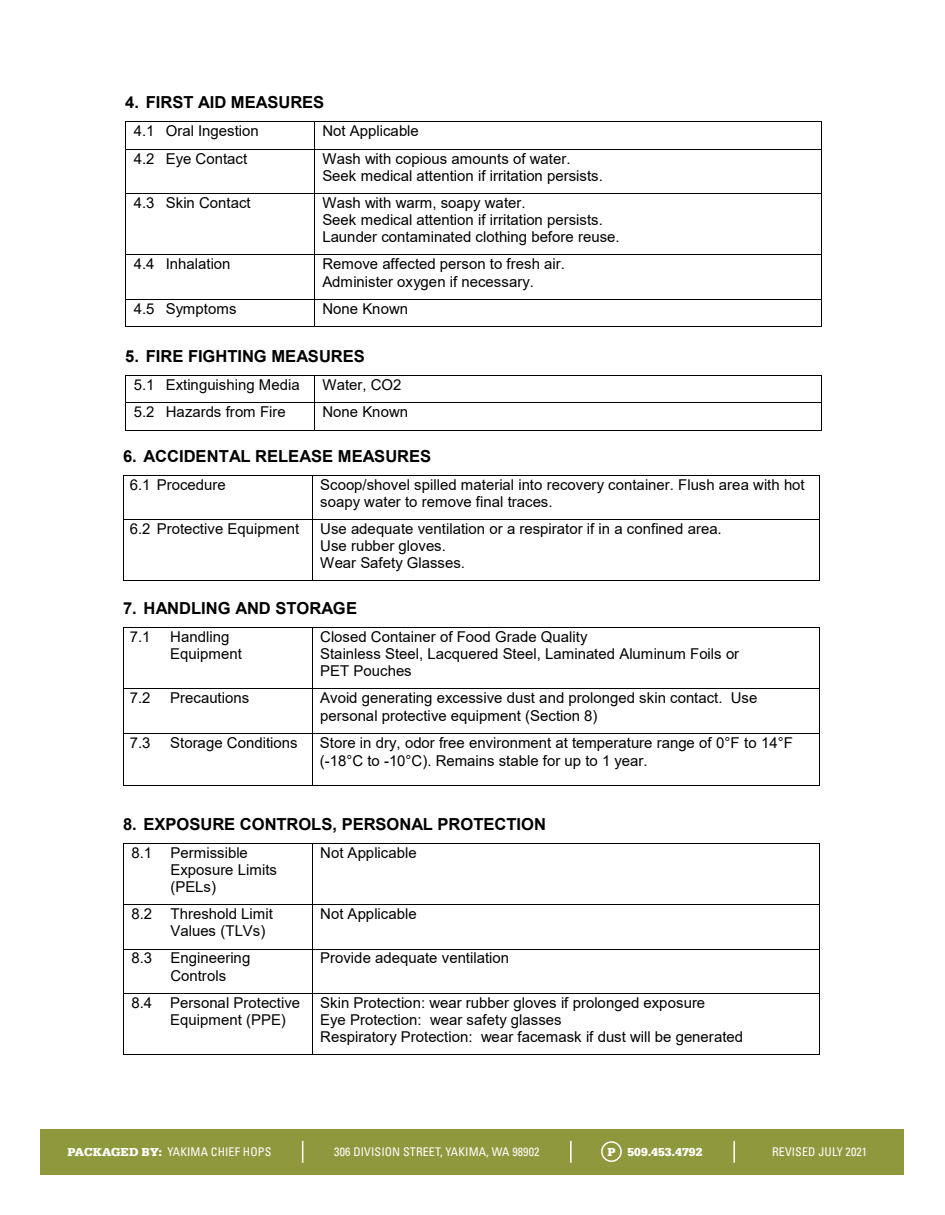
<style>
.page{position:relative;width:945px;height:1215px;background:#fff}
.page>*{position:absolute;margin:0;border:0;box-sizing:border-box;transform-origin:0 0}
.t1{font:700 16.5px "Arial";letter-spacing:-.005em;color:#000}
.t2{font:15px/17.2px "Arial";color:#000}
.t3{font:condensed 12px "Univers LT Pro";letter-spacing:.01em;color:#fff}
.t4{font:700 12px "Egyptienne URW";letter-spacing:.01em;color:#fff}
.s1{font-style:inherit}
.s2{font-family:"Egyptienne URW";font-weight:700;font-stretch:normal}
</style>
<div class="page">
<div style="left:40px;top:1129px;width:864px;height:45px;background:#8e993d"></div>
<div style="left:601px;top:1141px;width:21px;height:21px;border:2px solid #fff;border-radius:50%"></div>
<svg style="left:302px;top:1141px;width:1px;height:22px"></svg>
<hr style="left:570px;top:1141px;width:2px;height:22px;background:#fff">
<hr style="left:733px;top:1141px;width:2px;height:22px;background:#fff">
<hr style="left:124px;top:475px;width:188px;height:1px;background:#000">
<hr style="left:313px;top:475px;width:506px;height:1px;background:#000">
<hr style="left:123px;top:476px;width:1px;height:43px;background:#000">
<hr style="left:312px;top:476px;width:1px;height:43px;background:#000">
<hr style="left:819px;top:476px;width:1px;height:43px;background:#000">
<hr style="left:124px;top:519px;width:188px;height:1px;background:#000">
<hr style="left:313px;top:519px;width:506px;height:1px;background:#000">
<hr style="left:123px;top:520px;width:1px;height:61px;background:#000">
<hr style="left:124px;top:581px;width:188px;height:1px;background:#000">
<hr style="left:312px;top:520px;width:1px;height:61px;background:#000">
<hr style="left:313px;top:581px;width:506px;height:1px;background:#000">
<hr style="left:819px;top:520px;width:1px;height:61px;background:#000">
<hr style="left:124px;top:627px;width:188px;height:1px;background:#000">
<hr style="left:313px;top:627px;width:506px;height:1px;background:#000">
<hr style="left:123px;top:628px;width:1px;height:61px;background:#000">
<hr style="left:312px;top:628px;width:1px;height:61px;background:#000">
<hr style="left:819px;top:628px;width:1px;height:61px;background:#000">
<hr style="left:124px;top:689px;width:188px;height:1px;background:#000">
<hr style="left:313px;top:689px;width:506px;height:1px;background:#000">
<hr style="left:123px;top:689px;width:1px;height:44px;background:#000">
<hr style="left:312px;top:689px;width:1px;height:44px;background:#000">
<hr style="left:819px;top:689px;width:1px;height:44px;background:#000">
<hr style="left:124px;top:733px;width:188px;height:1px;background:#000">
<hr style="left:313px;top:733px;width:506px;height:1px;background:#000">
<hr style="left:123px;top:734px;width:1px;height:51px;background:#000">
<hr style="left:124px;top:785px;width:188px;height:1px;background:#000">
<hr style="left:312px;top:734px;width:1px;height:51px;background:#000">
<hr style="left:313px;top:785px;width:506px;height:1px;background:#000">
<hr style="left:819px;top:734px;width:1px;height:51px;background:#000">
<hr style="left:124px;top:843px;width:188px;height:1px;background:#000">
<hr style="left:313px;top:843px;width:506px;height:1px;background:#000">
<hr style="left:123px;top:844px;width:1px;height:60px;background:#000">
<hr style="left:312px;top:844px;width:1px;height:60px;background:#000">
<hr style="left:819px;top:844px;width:1px;height:60px;background:#000">
<hr style="left:124px;top:904px;width:188px;height:1px;background:#000">
<hr style="left:313px;top:904px;width:506px;height:1px;background:#000">
<hr style="left:123px;top:905px;width:1px;height:44px;background:#000">
<hr style="left:312px;top:905px;width:1px;height:44px;background:#000">
<hr style="left:819px;top:905px;width:1px;height:44px;background:#000">
<hr style="left:124px;top:949px;width:188px;height:1px;background:#000">
<hr style="left:313px;top:949px;width:506px;height:1px;background:#000">
<hr style="left:123px;top:949px;width:1px;height:44px;background:#000">
<hr style="left:312px;top:949px;width:1px;height:44px;background:#000">
<hr style="left:819px;top:949px;width:1px;height:44px;background:#000">
<hr style="left:124px;top:993px;width:188px;height:1px;background:#000">
<hr style="left:313px;top:993px;width:506px;height:1px;background:#000">
<hr style="left:123px;top:994px;width:1px;height:61px;background:#000">
<hr style="left:124px;top:1055px;width:188px;height:1px;background:#000">
<hr style="left:312px;top:994px;width:1px;height:61px;background:#000">
<hr style="left:313px;top:1055px;width:506px;height:1px;background:#000">
<hr style="left:819px;top:994px;width:1px;height:61px;background:#000">
<hr style="left:126px;top:121px;width:188px;height:1px;background:#000">
<hr style="left:315px;top:121px;width:506px;height:1px;background:#000">
<svg style="left:125px;top:121px;width:1px;height:29px"></svg>
<hr style="left:126px;top:149px;width:188px;height:1px;background:#000">
<svg style="left:314px;top:121px;width:1px;height:29px"></svg>
<hr style="left:315px;top:149px;width:506px;height:1px;background:#000">
<svg style="left:821px;top:121px;width:1px;height:29px"></svg>
<hr style="left:125px;top:150px;width:1px;height:43px;background:#000">
<hr style="left:314px;top:150px;width:1px;height:43px;background:#000">
<hr style="left:821px;top:150px;width:1px;height:43px;background:#000">
<hr style="left:126px;top:193px;width:188px;height:1px;background:#000">
<hr style="left:315px;top:193px;width:506px;height:1px;background:#000">
<hr style="left:125px;top:194px;width:1px;height:61px;background:#000">
<hr style="left:314px;top:194px;width:1px;height:61px;background:#000">
<hr style="left:821px;top:194px;width:1px;height:61px;background:#000">
<hr style="left:126px;top:255px;width:188px;height:1px;background:#000">
<hr style="left:315px;top:255px;width:506px;height:1px;background:#000">
<hr style="left:125px;top:255px;width:1px;height:44px;background:#000">
<hr style="left:314px;top:255px;width:1px;height:44px;background:#000">
<hr style="left:821px;top:255px;width:1px;height:44px;background:#000">
<hr style="left:126px;top:299px;width:188px;height:1px;background:#000">
<hr style="left:315px;top:299px;width:506px;height:1px;background:#000">
<svg style="left:125px;top:299px;width:1px;height:28px"></svg>
<hr style="left:126px;top:327px;width:188px;height:1px;background:#000">
<svg style="left:314px;top:299px;width:1px;height:28px"></svg>
<hr style="left:315px;top:327px;width:506px;height:1px;background:#000">
<svg style="left:821px;top:299px;width:1px;height:28px"></svg>
<hr style="left:126px;top:375px;width:188px;height:1px;background:#000">
<hr style="left:315px;top:375px;width:506px;height:1px;background:#000">
<hr style="left:126px;top:403px;width:188px;height:1px;background:#000">
<hr style="left:315px;top:403px;width:506px;height:1px;background:#000">
<svg style="left:125px;top:375px;width:1px;height:56px"></svg>
<hr style="left:126px;top:430px;width:188px;height:1px;background:#000">
<svg style="left:314px;top:375px;width:1px;height:56px"></svg>
<hr style="left:315px;top:430px;width:506px;height:1px;background:#000">
<svg style="left:821px;top:375px;width:1px;height:56px"></svg>
<p class="t1" style="left:125px;top:91px;width:201px">4. FIRST AID MEASURES</p>
<p class="t2" style="left:134px;top:122px;width:127px">4.1 Oral Ingestion</p>
<p class="t2" style="left:322px;top:122px;width:98px">Not Applicable</p>
<p class="t2" style="left:134px;top:150px;width:115px">4.2 Eye Contact</p>
<p class="t2" style="left:322px;top:150px;width:282px">Wash with copious amounts of water.<br>Seek medical attention if irritation persists.</p>
<p class="t2" style="left:134px;top:194px;width:119px">4.3 Skin Contact</p>
<p class="t2" style="left:322px;top:194px;width:299px">Wash with warm, soapy water.<br>Seek medical attention if irritation persists.<br>Launder contaminated clothing before reuse.</p>
<p class="t2" style="left:134px;top:255px;width:98px">4.4 Inhalation</p>
<p class="t2" style="left:322px;top:255px;width:244px">Remove affected person to fresh air.<br>Administer oxygen if necessary.</p>
<p class="t2" style="left:134px;top:300px;width:104px">4.5 Symptoms</p>
<p class="t2" style="left:322px;top:300px;width:87px">None Known</p>
<p class="t1" style="left:125px;top:344px;width:241px">5. FIRE FIGHTING MEASURES</p>
<p class="t2" style="left:134px;top:376px;width:168px">5.1 Extinguishing Media</p>
<p class="t2" style="left:322px;top:376px;width:81px">Water, CO2</p>
<p class="t2" style="left:134px;top:403px;width:154px">5.2 Hazards from Fire</p>
<p class="t2" style="left:322px;top:403px;width:87px">None Known</p>
<p class="t1" style="left:123px;top:444px;width:310px">6. ACCIDENTAL RELEASE MEASURES</p>
<p class="t2" style="left:130px;top:476px;width:98px">6.1 Procedure</p>
<p class="t2" style="left:320px;top:476px;width:486px">Scoop/shovel spilled material into recovery container. Flush area with hot soapy water to remove final traces.</p>
<p class="t2" style="left:130px;top:520px;width:171px">6.2 Protective Equipment</p>
<p class="t2" style="left:320px;top:520px;width:403px">Use adequate ventilation or a respirator if in a confined area.<br>Use rubber gloves.<br>Wear Safety Glasses.</p>
<p class="t1" style="left:123px;top:597px;width:235px">7. HANDLING AND STORAGE</p>
<p class="t2" style="left:130px;top:628px;width:22px">7.1</p>
<p class="t2" style="left:170px;top:628px;width:73px">Handling<br>Equipment</p>
<p class="t2" style="left:320px;top:628px;width:421px">Closed Container of Food Grade Quality<br>Stainless Steel, Lacquered Steel, Laminated Aluminum Foils or<br>PET Pouches</p>
<p class="t2" style="left:130px;top:689px;width:22px">7.2</p>
<p class="t2" style="left:170px;top:689px;width:80px">Precautions</p>
<p class="t2" style="left:320px;top:689px;width:439px">Avoid generating excessive dust and prolonged skin contact. Use personal protective equipment (Section 8)</p>
<p class="t2" style="left:130px;top:734px;width:22px">7.3</p>
<p class="t2" style="left:170px;top:734px;width:129px">Storage Conditions</p>
<p class="t2" style="left:320px;top:733px;width:475px;line-height:18.5px">Store in dry, odor free environment at temperature range of 0<span class="s1">°F to</span> 14<span class="s1">°F </span>(<span class="s1">-</span>18<span class="s1">°C to</span> -10<span class="s1">°C</span>). Remains stable for up to 1 year.</p>
<p class="t1" style="left:123px;top:812px;width:424px">8. EXPOSURE CONTROLS, PERSONAL PROTECTION</p>
<p class="t2" style="left:170px;top:844px;width:108px;text-indent:-39px">8.1 Permissible<br>Exposure Limits (PELs)</p>
<p class="t2" style="left:320px;top:844px;width:98px">Not Applicable</p>
<p class="t2" style="left:170px;top:905px;width:104px;text-indent:-39px">8.2 Threshold Limit<br>Values (TLVs)</p>
<p class="t2" style="left:320px;top:905px;width:98px">Not Applicable</p>
<p class="t2" style="left:170px;top:949px;width:81px;text-indent:-39px">8.3 Engineering<br>Controls</p>
<p class="t2" style="left:320px;top:949px;width:191px">Provide adequate ventilation</p>
<p class="t2" style="left:170px;top:994px;width:131px;text-indent:-39px">8.4 Personal Protective<br>Equipment (PPE)</p>
<p class="t2" style="left:320px;top:994px;width:424px">Skin Protection: wear rubber gloves if prolonged exposure<br>Eye Protection: wear safety glasses<br>Respiratory Protection: wear facemask if dust will be generated</p>
<p class="t3" style="left:68px;top:1144px;width:205px"><span class="s2">PACKAGED BY:</span> YAKIMA CHIEF HOPS</p>
<p class="t3" style="left:334px;top:1144px;width:207px">306 DIVISION STREET, YAKIMA, WA 98902</p>
<p class="t4" style="left:607px;top:1145px;width:97px">P 509.453.4792</p>
<p class="t3" style="left:772px;top:1144px;width:97px">REVISED JULY 2021</p>
</div>
